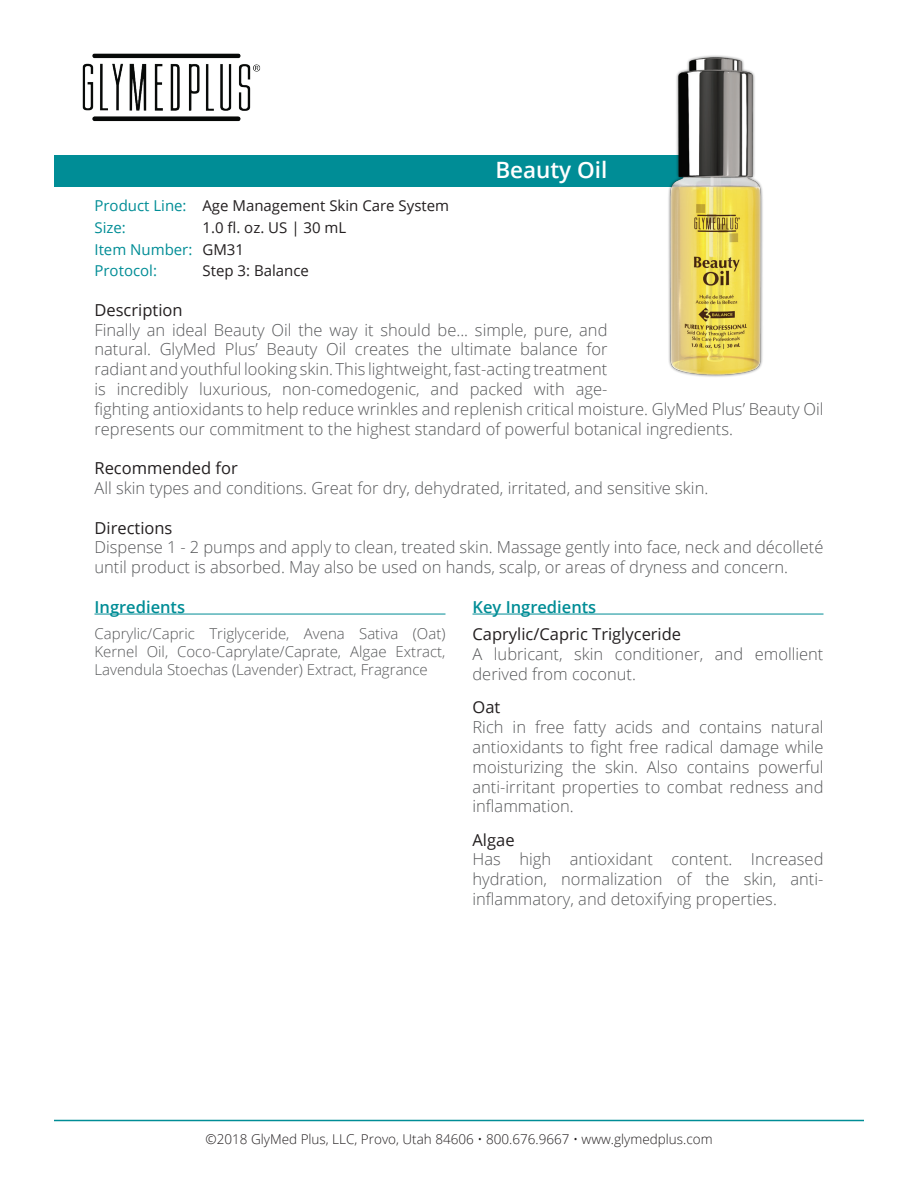
<style>
.page{position:relative;width:918px;height:1188px;background:#fff}
.page>*{position:absolute;margin:0;border:0;box-sizing:border-box;transform-origin:0 0}
.t1{font:600 22.5px "Open Sans";color:#fff}
.t2{font:300 16.5px/19.8px "Open Sans";color:#57585a}
.t3{font:16.5px "Open Sans";color:#231f20}
.t4{font:600 16.5px "Open Sans";color:#008d96}
.t5{font:300 15px/18px "Open Sans";color:#57585a;text-align:justify}
.t6{font:15px/21.5px "Open Sans";color:#231f20}
.t7{font:15px/21.5px "Open Sans";color:#008d96}
.t8{font:300 13.5px "Open Sans";color:#231f20}
</style>
<div class="page">
<img style="left:82px;top:53px;width:179px;height:69px">
<div style="left:54px;top:155px;width:676px;height:32px;background:#008d96"></div>
<hr style="left:54px;top:1120px;width:810px;height:1px;background:#008d96">
<img style="left:668px;top:55px;width:95px;height:322px">
<hr style="left:472px;top:614px;width:352px;height:1px;background:#008d96">
<hr style="left:94px;top:614px;width:352px;height:1px;background:#008d96">
<h1 class="t1" style="left:495px;top:155px;width:114px">Beauty Oil</h1>
<p class="t7" style="left:94px;top:195px;width:99px">Product Line:<br>Size:<br>Item Number:<br>Protocol:</p>
<p class="t3" style="left:94px;top:298px;width:90px">Description</p>
<p class="t2" style="left:94px;top:319px;width:730px">Finally an ideal Beauty Oil the way it should be... simple, pure, and<br>natural. GlyMed Plus’ Beauty Oil creates the ultimate balance for<br>radiant and youthful looking skin. This lightweight, fast-acting treatment<br>is incredibly luxurious, non-comedogenic, and packed with age-<br>fighting antioxidants to help reduce wrinkles and replenish critical moisture. GlyMed Plus’ Beauty Oil represents our commitment to the highest standard of powerful botanical ingredients.</p>
<p class="t3" style="left:94px;top:457px;width:145px">Recommended for</p>
<p class="t2" style="left:94px;top:478px;width:615px">All skin types and conditions. Great for dry, dehydrated, irritated, and sensitive skin.</p>
<p class="t3" style="left:94px;top:516px;width:80px">Directions</p>
<p class="t2" style="left:94px;top:537px;width:731px">Dispense 1 - 2 pumps and apply to clean, treated skin. Massage gently into face, neck and décolleté until product is absorbed. May also be used on hands, scalp, or areas of dryness and concern.</p>
<p class="t4" style="left:94px;top:595px;width:92px">Ingredients</p>
<p class="t4" style="left:472px;top:595px;width:125px">Key Ingredients</p>
<p class="t3" style="left:472px;top:623px;width:210px">Caprylic/Capric Triglyceride</p>
<p class="t2" style="left:472px;top:644px;width:353px">A lubricant, skin conditioner, and emollient derived from coconut.</p>
<p class="t3" style="left:472px;top:696px;width:29px">Oat</p>
<p class="t2" style="left:472px;top:717px;width:353px;text-align:justify">Rich in free fatty acids and contains natural antioxidants to fight free radical damage while moisturizing the skin. Also contains powerful anti-irritant properties to combat redness and inflammation.</p>
<p class="t3" style="left:472px;top:828px;width:44px">Algae</p>
<p class="t2" style="left:472px;top:849px;width:353px;text-align:justify">Has high antioxidant content. Increased hydration, normalization of the skin, anti&shy;inflammatory, and detoxifying properties.</p>
<p class="t6" style="left:202px;top:195px;width:248px">Age Management Skin Care System<br>1.0 fl. oz. US | 30 mL<br>GM31<br>Step 3: Balance</p>
<p class="t5" style="left:94px;top:624px;width:353px">Caprylic/Capric Triglyceride, Avena Sativa (Oat)<br>Kernel Oil, Coco-Caprylate/Caprate, Algae Extract, Lavendula Stoechas (Lavender) Extract, Fragrance</p>
<p class="t8" style="left:205px;top:1130px;width:509px">©2018 GlyMed Plus, LLC, Provo, Utah 84606 • 800.676.9667 • www.glymedplus.com</p>
</div>
